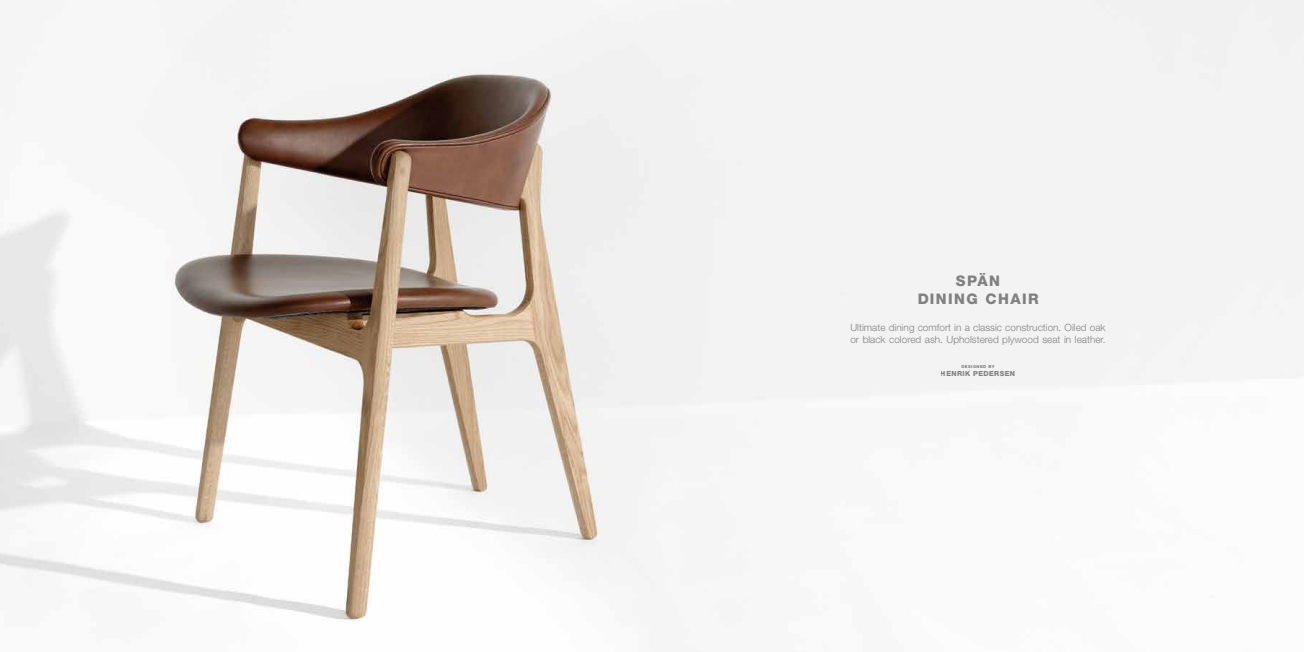
<style>
.page{position:relative;width:1304px;height:652px;background:#fff}
.page>*{position:absolute;margin:0;border:0;box-sizing:border-box;transform-origin:0 0}
.t1{font:800 14.6px/17.9px "Helvetica Neue LT Pro";letter-spacing:.1em;color:#878787;text-align:center}
.t2{font:300 10px/12px "Helvetica Neue LT Pro";color:#878787}
.t3{font:800 7px "Helvetica Neue LT Pro";letter-spacing:.05em;color:#878787}
.t4{font:800 4.1px "Helvetica Neue LT Pro";letter-spacing:.1em;color:#878787}
</style>
<div class="page">
<img style="left:0;top:0;width:1304px;height:621px">
<h1 class="t1" style="left:917px;top:272px;width:123px">SPÄN<br>DINING CHAIR</h1>
<p class="t2" style="left:850px;top:321px;width:257px">Ultimate dining comfort in a classic construction. Oiled oak or black colored ash. Upholstered plywood seat in leather.</p>
<p class="t4" style="left:961px;top:365px;width:35px">DESIGNED BY</p>
<p class="t3" style="left:941px;top:369px;width:76px">HENRIK PEDERSEN</p>
</div>
